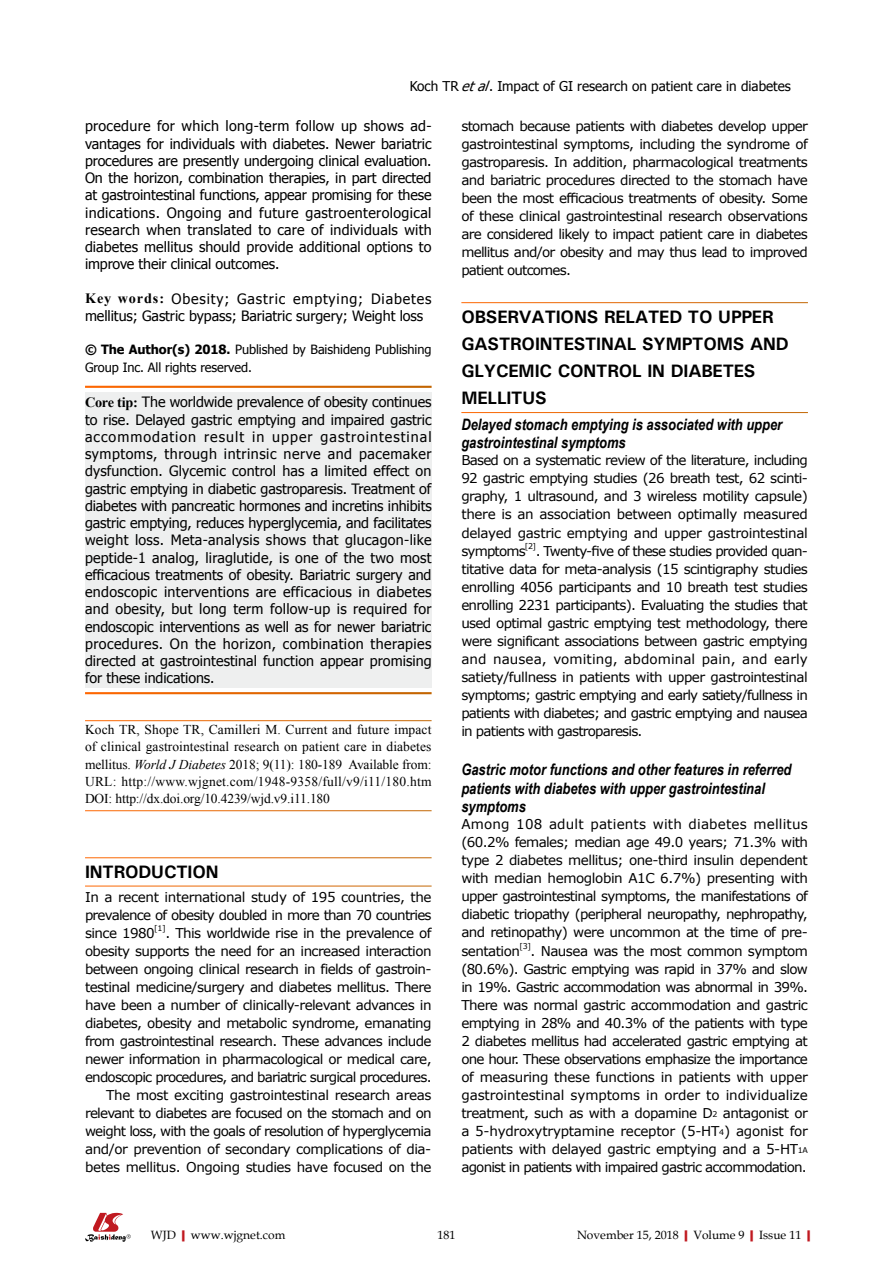
<style>
.page{position:relative;width:893px;height:1263px;background:#fff}
.page>*{position:absolute;margin:0;border:0;box-sizing:border-box;transform-origin:0 0}
.t1{font:700 18px/27px "Univers";letter-spacing:-.01em;color:#000}
.t2{font:italic 700 15.75px/18.8px "Arial Narrow";color:#000}
.t3{font:14.25px/17.2px "Tahoma";letter-spacing:-.005em;color:#000;text-align:justify}
.t4{font:13.5px/18px "Verdana";letter-spacing:-.05em;color:#000;text-align:justify}
.t5{font:13.5px/17.2px "Times New Roman";letter-spacing:-.01em;color:#000;text-align:justify}
.t6{font:13.5px "Tahoma";color:#000}
.t7{font:12.75px/17.2px "Tahoma";letter-spacing:-.005em;color:#000}
.t8{font:12px "Book Antiqua";color:#000}
.t9{font:7.8px "Verdana";color:#000}
.s1{font-style:italic}
.s2{font-family:"Times New Roman";font-weight:700}
.s3{font-weight:700}
.s4{font-size:7.8px}
.s5{font-weight:700;color:#c01920}
</style>
<div class="page">
<div style="left:85px;top:392px;width:347px;height:296px;background:#eeefef"></div>
<svg style="left:85px;top:1213px;width:46px;height:29px"></svg>
<p class="t6" style="left:410px;top:77px;width:383px">Koch TR <span class="s1">etal</span>. Impact of GI research on patient care in diabetes</p>
<p class="t4" style="left:461px;top:116px;width:348px">stomach because patients with diabetes develop upper gastrointestinal symptoms, including the syndrome of gastroparesis. In addition, pharmacological treatments and bariatric procedures directed to the stomach have been the most efficacious treatments of obesity. Some of these clinical gastrointestinal research observations are considered likely to impact patient care in diabetes mellitus and/or obesity and may thus lead to improved patient outcomes.</p>
<p class="t1" style="left:461px;top:303px;width:329px">OBSERVATIONS RELATED TO UPPER<br>GASTROINTESTINAL SYMPTOMS AND<br>GLYCEMIC CONTROL IN DIABETES<br>MELLITUS</p>
<p class="t2" style="left:461px;top:414px;width:322px">Delayed stomach emptying is associated with upper gastrointestinal symptoms</p>
<p class="t4" style="left:461px;top:451px;width:348px">Based on a systematic review of the literature, including 92 gastric emptying studies (26 breath test, 62 scinti&shy;graphy, 1 ultrasound, and 3 wireless motility capsule) there is an association between optimally measured delayed gastric emptying and upper gastrointestinal symptoms</p>
<p class="t3" style="left:85px;top:117px;width:348px">procedure for which long-term follow up shows ad&shy;vantages for individuals with diabetes. Newer bariatric procedures are presently undergoing clinical evaluation.<br>On the horizon, combination therapies, in part directed at gastrointestinal functions, appear promising for these indications. Ongoing and future gastroenterological research when translated to care of individuals with diabetes mellitus should provide additional options to improve their clinical outcomes.</p>
<p class="t3" style="left:85px;top:289px;width:348px"><span class="s2">Key words:</span> Obesity; Gastric emptying; Diabetes mellitus; Gastric bypass; Bariatric surgery; Weight loss</p>
<p class="t7" style="left:85px;top:340px;width:348px"><span class="s3">© The Author(s) 2018.</span> Published by Baishideng Publishing<br>Group Inc. All rights reserved.</p>
<p class="t3" style="left:85px;top:393px;width:348px"><span class="s2">Core tip:</span> The worldwide prevalence of obesity continues to rise. Delayed gastric emptying and impaired gastric accommodation result in upper gastrointestinal symptoms, through intrinsic nerve and pacemaker dysfunction. Glycemic control has a limited effect on gastric emptying in diabetic gastroparesis. Treatment of diabetes with pancreatic hormones and incretins inhibits gastric emptying, reduces hyperglycemia, and facilitates weight loss. Meta-analysis shows that glucagon-like peptide-1 analog, liraglutide, is one of the two most efficacious treatments of obesity. Bariatric surgery and endoscopic interventions are efficacious in diabetes and obesity, but long term follow-up is required for endoscopic interventions as well as for newer bariatric procedures. On the horizon, combination therapies directed at gastrointestinal function appear promising for these indications.</p>
<p class="t9" style="left:525px;top:541px;width:13px">[2]</p>
<p class="t4" style="left:461px;top:541px;width:348px;text-align:left;text-indent:74px">. Twenty-five of these studies provided quan&shy;titative data for meta-analysis (15 scintigraphy studies enrolling 4056 participants and 10 breath test studies enrolling 2231 participants). Evaluating the studies that used optimal gastric emptying test methodology, there were significant associations between gastric emptying and nausea, vomiting, abdominal pain, and early satiety/fullness in patients with upper gastrointestinal symptoms; gastric emptying and early satiety/fullness in patients with diabetes; and gastric emptying and nausea in patients with gastroparesis.</p>
<p class="t2" style="left:461px;top:759px;width:332px">Gastric motor functions and other features in referred patients with diabetes with upper gastrointestinal symptoms</p>
<p class="t4" style="left:461px;top:815px;width:348px">Among 108 adult patients with diabetes mellitus (60.2% females; median age 49.0 years; 71.3% with type 2 diabetes mellitus; one-third insulin dependent with median hemoglobin A1C 6.7%) presenting with upper gastrointestinal symptoms, the manifestations of diabetic triopathy (peripheral neuropathy, nephropathy, and retinopathy) were uncommon at the time of pre&shy;sentation</p>
<p class="t5" style="left:85px;top:721px;width:348px">Koch TR, Shope TR, Camilleri M. Current and future impact of clinical gastrointestinal research on patient care in diabetes mellitus. <span class="s1">World J Diabetes</span> 2018; 9(11): 180-189 Available from:<br>URL: http://www.wjgnet.com/1948-9358/full/v9/i11/180.htm DOI: http://dx.doi.org/10.4239/wjd.v9.i11.180</p>
<p class="t1" style="left:85px;top:858px;width:135px">INTRODUCTION</p>
<p class="t4" style="left:85px;top:887px;width:348px">In a recent international study of 195 countries, the prevalence of obesity doubled in more than 70 countries since 1980</p>
<p class="t9" style="left:154px;top:923px;width:13px">[1]</p>
<p class="t4" style="left:85px;top:923px;width:348px;text-align:right">. This worldwide rise in the prevalence of<br>obesity supports the need for an increased interaction between ongoing clinical research in fields of gastroin&shy;testinal medicine/surgery and diabetes mellitus. There have been a number of clinically-relevant advances in diabetes, obesity and metabolic syndrome, emanating from gastrointestinal research. These advances include newer information in pharmacological or medical care, endoscopic procedures, and bariatric surgical procedures.<br>The most exciting gastrointestinal research areas relevant to diabetes are focused on the stomach and on weight loss, with the goals of resolution of hyperglycemia and/or prevention of secondary complications of dia&shy;betes mellitus. Ongoing studies have focused on the</p>
<p class="t9" style="left:519px;top:941px;width:13px">[3]</p>
<p class="t4" style="left:461px;top:941px;width:348px;text-indent:69px">. Nausea was the most common symptom (80.6%). Gastric emptying was rapid in 37% and slow in 19%. Gastric accommodation was abnormal in 39%.<br>There was normal gastric accommodation and gastric emptying in 28% and 40.3% of the patients with type 2 diabetes mellitus had accelerated gastric emptying at one hour. These observations emphasize the importance of measuring these functions in patients with upper gastrointestinal symptoms in order to individualize treatment, such as with a dopamine D<span class="s4">2</span> antagonist or a 5-hydroxytryptamine receptor (5-HT<span class="s4">4</span>) agonist for patients with delayed gastric emptying and a 5-HT<span class="s4">1A </span>agonist in patients with impaired gastric accommodation.</p>
<p class="t8" style="left:151px;top:1226px;width:136px">WJD<span class="s5">|</span>www.wjgnet.com</p>
<p class="t8" style="left:437px;top:1226px;width:19px">181</p>
<p class="t8" style="left:577px;top:1226px;width:240px">November 15, 2018<span class="s5">|</span>Volume 9<span class="s5">|</span>Issue 11<span class="s5">|</span></p>
</div>
